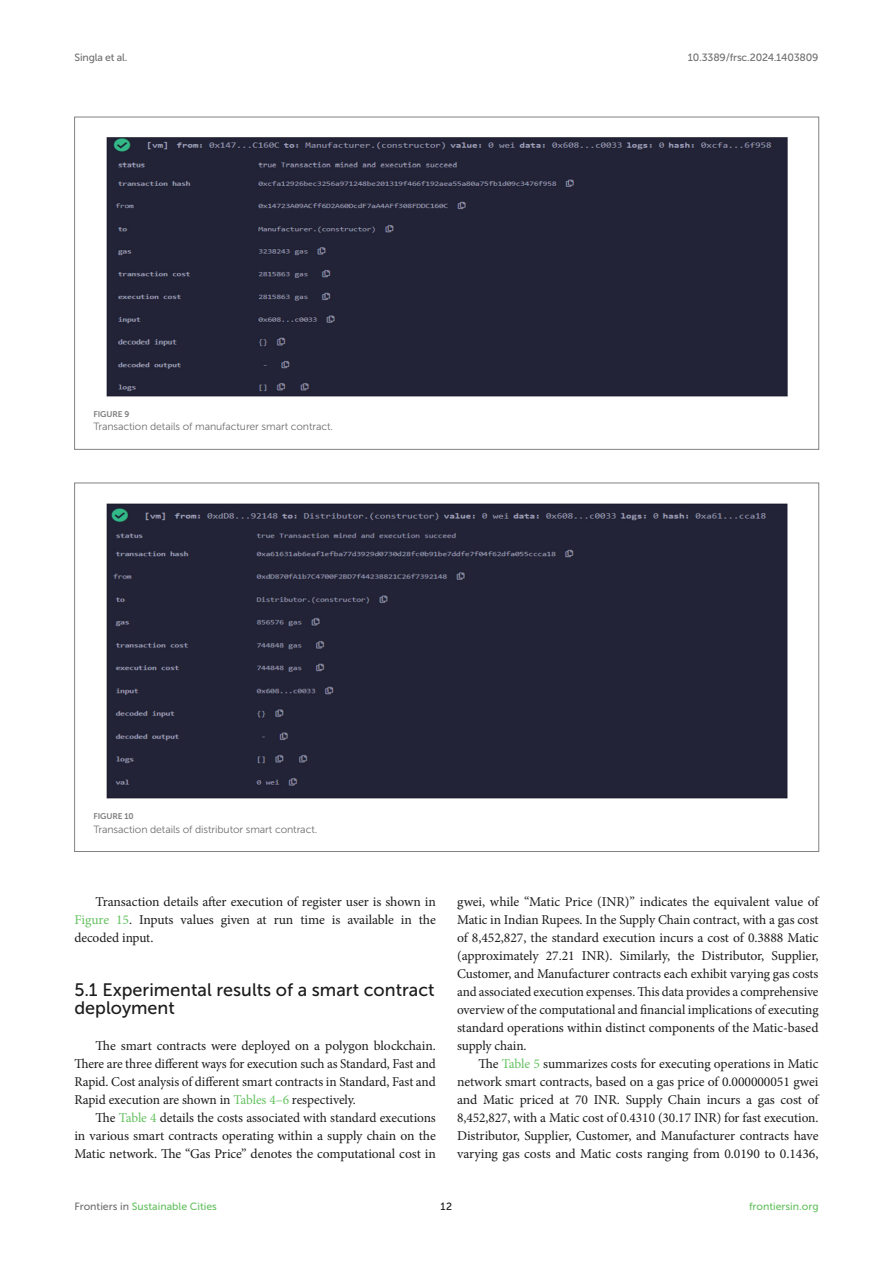
<style>
.page{position:relative;width:893px;height:1263px;background:#fff}
.page>*{position:absolute;margin:0;border:0;box-sizing:border-box;transform-origin:0 0}
.HEAD_2{font:18px/18px "Museo Sans 500";color:#1b1c1b}
.TEXT{font:13.5px/18px "Minion Pro";letter-spacing:-.005em;color:#1b1c1b;text-align:justify}
.TEXT_FLUSH{font:13.5px/18px "Minion Pro";letter-spacing:-.01em;color:#1b1c1b;text-align:justify}
.FIG_LEG{font:10.5px "Museo Sans 300";letter-spacing:-.01em;color:#706f70}
.t1{font:10.5px "Museo Sans 500";color:#65c161}
.t2{font:10.5px "Museo Sans 500";letter-spacing:-.015em;color:#706f70}
.t3{font:10.5px "Museo Sans 500";color:#1b1c1b}
.FIG_HD{font:8.25px "Museo Sans 700";letter-spacing:-.01em;color:#7e7f7f}
.s1{color:#65c161}
.s2{color:#706f70}
</style>
<div class="page">
<div style="left:106px;top:503px;width:682px;height:296px;background:#222337"></div>
<img style="left:106px;top:137px;width:682px;height:260px">
<p class="t2" style="left:74px;top:51px;width:55px">Singla et al.</p>
<p class="t2" style="left:688px;top:51px;width:132px">10.3389/frsc.2024.1403809</p>
<p class="FIG_HD" style="left:94px;top:409px;width:37px">FIGURE 9</p>
<p class="FIG_LEG" style="left:94px;top:421px;width:241px">Transaction details of manufacturer smart contract.</p>
<p class="FIG_HD" style="left:94px;top:812px;width:42px">FIGURE 10</p>
<p class="FIG_LEG" style="left:94px;top:823px;width:225px">Transaction details of distributor smart contract.</p>
<p class="TEXT" style="left:74px;top:893px;width:363px;text-indent:21px">Transaction details after execution of register user is shown in <span class="s1">Figure 15</span>. Inputs values given at run time is available in the decoded input.</p>
<p class="HEAD_2" style="left:74px;top:981px;width:362px">5.1 Experimental results of a smart contract deployment</p>
<p class="TEXT_FLUSH" style="left:74px;top:1037px;width:363px;text-indent:21px">The smart contracts were deployed on a polygon blockchain.<br>There are three different ways for execution such as Standard, Fast and Rapid. Cost analysis of different smart contracts in Standard, Fast and Rapid execution are shown in <span class="s1">Tables 4–6</span> respectively.</p>
<p class="TEXT" style="left:74px;top:1109px;width:363px;text-indent:21px">The <span class="s1">Table 4</span> details the costs associated with standard executions in various smart contracts operating within a supply chain on the Matic network. The “Gas Price” denotes the computational cost in</p>
<p class="TEXT" style="left:457px;top:893px;width:363px">gwei, while “Matic Price (INR)” indicates the equivalent value of Matic in Indian Rupees. In the Supply Chain contract, with a gas cost of 8,452,827, the standard execution incurs a cost of 0.3888 Matic (approximately 27.21 INR). Similarly, the Distributor, Supplier, Customer, and Manufacturer contracts each exhibit varying gas costs and associated execution expenses. This data provides a comprehensive overview of the computational and financial implications of executing standard operations within distinct components of the Matic-based supply chain.</p>
<p class="TEXT" style="left:457px;top:1055px;width:363px;text-indent:21px">The <span class="s1">Table 5</span> summarizes costs for executing operations in Matic network smart contracts, based on a gas price of 0.000000051 gwei and Matic priced at 70 INR. Supply Chain incurs a gas cost of 8,452,827, with a Matic cost of 0.4310 (30.17 INR) for fast execution.<br>Distributor, Supplier, Customer, and Manufacturer contracts have varying gas costs and Matic costs ranging from 0.0190 to 0.1436,</p>
<p class="t1" style="left:74px;top:1200px;width:144px"><span class="s2">Frontiers in</span> Sustainable Cities</p>
<p class="t3" style="left:441px;top:1200px;width:13px">12</p>
<p class="t1" style="left:749px;top:1200px;width:71px">frontiersin.org</p>
</div>
